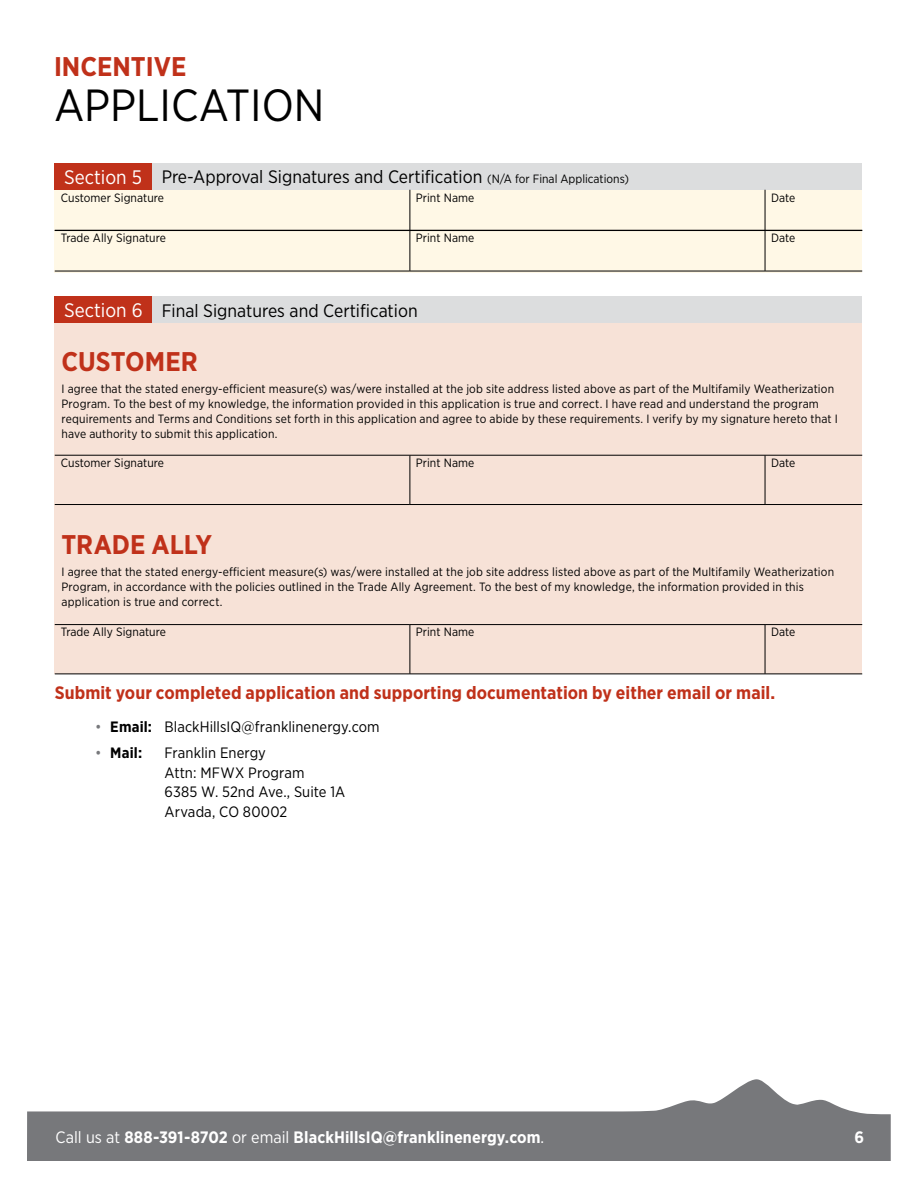
<style>
.page{position:relative;width:918px;height:1188px;background:#fff}
.page>*{position:absolute;margin:0;border:0;box-sizing:border-box;transform-origin:0 0}
.t1{font:45px "Gotham Narrow";color:#000}
.t2{font:700 27px "Gotham Narrow";color:#c0311a}
.t3{font:19.5px "Gotham Narrow";color:#fff}
.t4{font:18px "Gotham Narrow";color:#000}
.t5{font:700 18px "Gotham Narrow";letter-spacing:.005em;color:#c0311a}
.t6{font:700 16.5px "Gotham Narrow";letter-spacing:.005em;color:#fff}
.t7{font:15px/19.5px "Gotham Narrow";letter-spacing:.005em;color:#000}
.t8{font:700 15px "Gotham Narrow";color:#000}
.t9{font:12px/15px "Gotham Narrow";letter-spacing:.01em;color:#000}
.s1{font-size:12px}
.s2{color:#77787b}
.s3{font-weight:700}
.s4{font-weight:400;color:#77787b}
.s5{font-weight:400}
</style>
<div class="page">
<svg style="left:27px;top:1079px;width:864px;height:82px;fill:#77787b"></svg>
<div style="left:55px;top:190px;width:807px;height:83px;background:#fff8e6"></div>
<div style="left:152px;top:163px;width:710px;height:27px;background:#dcddde"></div>
<hr style="left:765px;top:190px;width:1px;height:40px;background:#000">
<hr style="left:410px;top:190px;width:1px;height:40px;background:#000">
<hr style="left:765px;top:271px;width:97px;height:1px;background:#000">
<hr style="left:55px;top:230px;width:355px;height:1px;background:#000">
<hr style="left:410px;top:230px;width:355px;height:1px;background:#000">
<hr style="left:765px;top:231px;width:1px;height:40px;background:#000">
<hr style="left:55px;top:271px;width:355px;height:1px;background:#000">
<hr style="left:410px;top:271px;width:355px;height:1px;background:#000">
<hr style="left:410px;top:231px;width:1px;height:40px;background:#000">
<hr style="left:765px;top:230px;width:97px;height:1px;background:#000">
<div style="left:55px;top:163px;width:97px;height:27px;background:#c0311a"></div>
<div style="left:55px;top:323px;width:807px;height:351px;background:#f7e2d7"></div>
<div style="left:152px;top:296px;width:710px;height:27px;background:#dcddde"></div>
<hr style="left:765px;top:504px;width:97px;height:1px;background:#000">
<hr style="left:55px;top:455px;width:355px;height:1px;background:#000">
<hr style="left:410px;top:455px;width:355px;height:1px;background:#000">
<hr style="left:765px;top:455px;width:1px;height:49px;background:#000">
<hr style="left:55px;top:504px;width:355px;height:1px;background:#000">
<hr style="left:410px;top:504px;width:355px;height:1px;background:#000">
<hr style="left:410px;top:455px;width:1px;height:49px;background:#000">
<hr style="left:765px;top:455px;width:97px;height:1px;background:#000">
<hr style="left:765px;top:674px;width:97px;height:1px;background:#000">
<hr style="left:55px;top:624px;width:355px;height:1px;background:#000">
<hr style="left:410px;top:624px;width:355px;height:1px;background:#000">
<hr style="left:765px;top:625px;width:1px;height:49px;background:#000">
<hr style="left:55px;top:674px;width:355px;height:1px;background:#000">
<hr style="left:410px;top:674px;width:355px;height:1px;background:#000">
<hr style="left:410px;top:625px;width:1px;height:49px;background:#000">
<hr style="left:765px;top:624px;width:97px;height:1px;background:#000">
<div style="left:55px;top:296px;width:97px;height:27px;background:#c0311a"></div>
<h2 class="t2" style="left:54px;top:49px;width:134px">INCENTIVE</h2>
<h1 class="t1" style="left:54px;top:77px;width:272px">APPLICATION</h1>
<h3 class="t3" style="left:64px;top:165px;width:79px">Section 5</h3>
<h3 class="t4" style="left:162px;top:166px;width:469px">Pre-Approval Signatures and Certification <span class="s1">(N/A for Final Applications)</span></h3>
<p class="t9" style="left:61px;top:190px;width:105px">Customer Signature</p>
<p class="t9" style="left:416px;top:190px;width:60px">Print Name</p>
<p class="t9" style="left:771px;top:190px;width:26px">Date</p>
<p class="t9" style="left:61px;top:230px;width:107px">Trade Ally Signature</p>
<p class="t9" style="left:416px;top:230px;width:60px">Print Name</p>
<p class="t9" style="left:771px;top:230px;width:26px">Date</p>
<h3 class="t3" style="left:64px;top:299px;width:80px">Section 6</h3>
<h3 class="t4" style="left:162px;top:299px;width:258px">Final Signatures and Certification</h3>
<h2 class="t2" style="left:62px;top:345px;width:138px">CUSTOMER</h2>
<p class="t9" style="left:62px;top:381px;width:778px">I agree that the stated energy-efficient measure(s) was/were installed at the job site address listed above as part of the Multifamily Weatherization Program. To the best of my knowledge, the information provided in this application is true and correct. I have read and understand the program requirements and Terms and Conditions set forth in this application and agree to abide by these requirements. I verify by my signature hereto that I have authority to submit this application.</p>
<p class="t9" style="left:61px;top:455px;width:105px">Customer Signature</p>
<p class="t9" style="left:416px;top:455px;width:60px">Print Name</p>
<p class="t9" style="left:771px;top:455px;width:26px">Date</p>
<h2 class="t2" style="left:62px;top:528px;width:152px">TRADE ALLY</h2>
<p class="t9" style="left:62px;top:564px;width:774px">I agree that the stated energy-efficient measure(s) was/were installed at the job site address listed above as part of the Multifamily Weatherization<br>Program, in accordance with the policies outlined in the Trade Ally Agreement. To the best of my knowledge, the information provided in this application is true and correct.</p>
<p class="t9" style="left:61px;top:624px;width:107px">Trade Ally Signature</p>
<p class="t9" style="left:416px;top:624px;width:60px">Print Name</p>
<p class="t9" style="left:771px;top:624px;width:26px">Date</p>
<h3 class="t5" style="left:55px;top:681px;width:722px">Submit your completed application and supporting documentation by either email or mail.</h3>
<p class="t7" style="left:95px;top:717px;width:286px"><span class="s2">•</span> <span class="s3">Email:</span> BlackHillsIQ@franklinenergy.com</p>
<p class="t8" style="left:95px;top:744px;width:48px"><span class="s4">•</span> Mail:</p>
<p class="t7" style="left:165px;top:743px;width:182px">Franklin Energy<br>Attn: MFWX Program<br>6385 W. 52nd Ave., Suite 1A<br>Arvada, CO 80002</p>
<h3 class="t6" style="left:56px;top:1126px;width:490px"><span class="s5">Call us at</span> 888-391-8702 <span class="s5">or email</span> BlackHillsIQ@franklinenergy.com<span class="s5">.</span></h3>
<h3 class="t6" style="left:854px;top:1126px;width:11px">6</h3>
</div>
